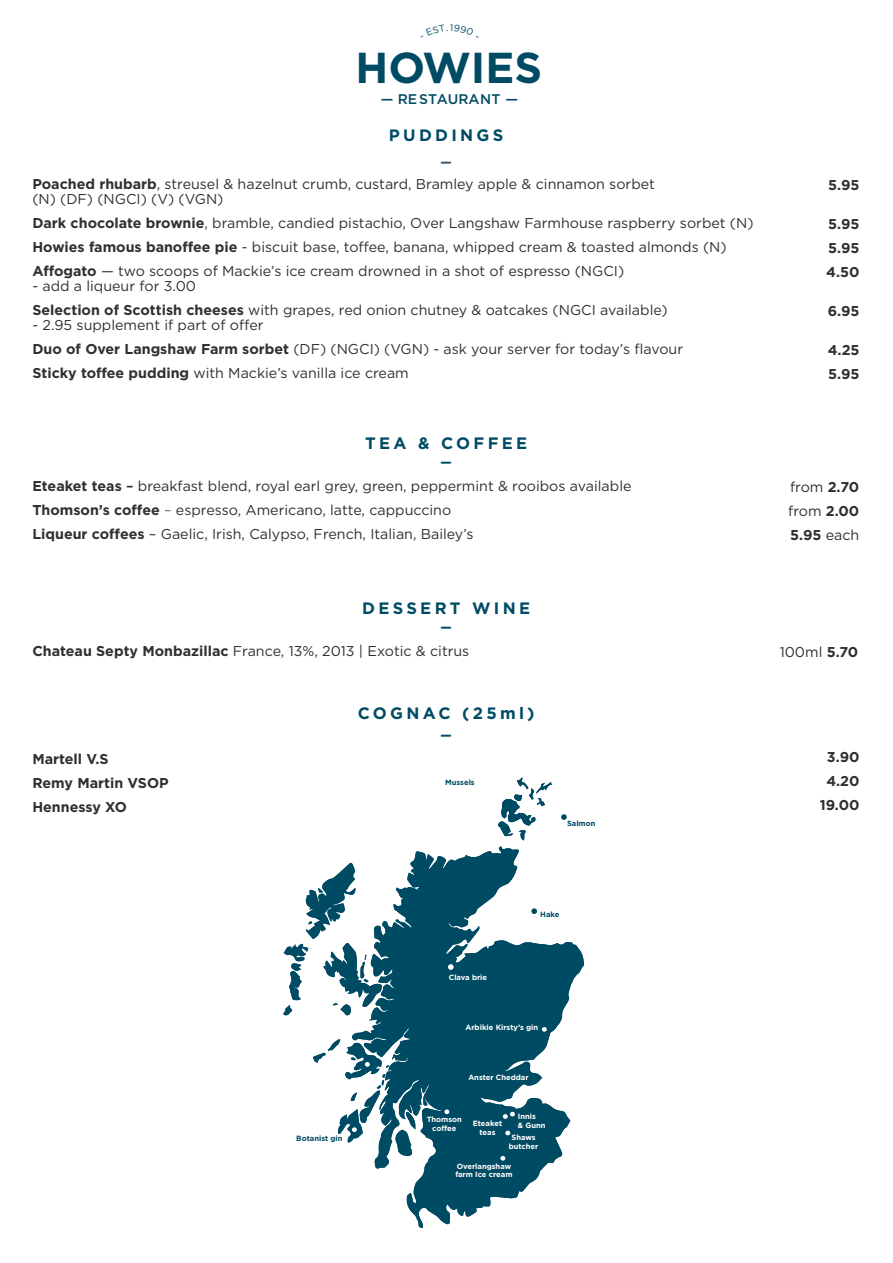
<style>
.page{position:relative;width:893px;height:1263px;background:#fff}
.page>*{position:absolute;margin:0;border:0;box-sizing:border-box;transform-origin:0 0}
.t1{font:700 43.2px "Gotham";color:#004b64}
.t2{font:700 16.5px/15px "Gotham";letter-spacing:.2em;color:#004b64;text-align:center}
.t3{font:700 16.5px "Gotham";color:#3a5565}
.t4{font:14.25px "Gotham";color:#2f3032}
.t5{font:700 14.25px "Gotham";color:#2f3032}
.t6{font:500 13.95px "Gotham";color:#004b64}
.t7{font:700 7.5px "Gotham";color:#fff}
.t8{font:700 7.5px "Gotham";color:#004b64}
.s1{font-weight:700}
.s2{font-weight:500}
.s3{font-weight:300}
.s4{font-weight:400}
</style>
<div class="page">
<svg style="left:352px;top:846px;width:233px;height:382px;fill:#004b64"></svg>
<svg style="left:498px;top:777px;width:54px;height:63px"></svg>
<svg style="left:283px;top:862px;width:99px;height:154px"></svg>
<svg style="left:433px;top:977px;width:14px;height:19px"></svg>
<div style="left:417px;top:1008px;width:7px;height:8px;background:#004b64"></div>
<svg style="left:444px;top:1109px;width:5px;height:5px"></svg>
<svg style="left:448px;top:964px;width:6px;height:6px"></svg>
<svg style="left:531px;top:908px;width:6px;height:6px"></svg>
<svg style="left:561px;top:814px;width:6px;height:6px"></svg>
<svg style="left:505px;top:1130px;width:5px;height:5px"></svg>
<svg style="left:500px;top:1156px;width:5px;height:4px"></svg>
<svg style="left:503px;top:1112px;width:12px;height:7px"></svg>
<svg style="left:313px;top:1039px;width:102px;height:118px"></svg>
<svg style="left:542px;top:1027px;width:5px;height:5px"></svg>
<h1 class="t1" style="left:356px;top:39px;width:188px">HOWIES</h1>
<p class="t6" style="left:381px;top:90px;width:139px">— RESTAURANT —</p>
<p class="t2" style="left:389px;top:128px;width:116px">PUDDINGS</p>
<p class="t3" style="left:441px;top:144px;width:11px">_</p>
<p class="t4" style="left:32px;top:175px;width:624px"><span class="s1">Poached rhubarb</span>, streusel &amp; hazelnut crumb, custard, Bramley apple &amp; cinnamon sorbet</p>
<p class="t4" style="left:32px;top:190px;width:193px">(N) (DF) (NGCI) (V) (VGN)</p>
<p class="t4" style="left:32px;top:214px;width:723px"><span class="s1">Dark chocolate brownie</span>, bramble, candied pistachio, Over Langshaw Farmhouse raspberry sorbet (N)</p>
<p class="t4" style="left:32px;top:238px;width:696px"><span class="s1">Howies famous banoffee pie</span> - biscuit base, toffee, banana, whipped cream &amp; toasted almonds (N)</p>
<p class="t4" style="left:32px;top:262px;width:593px"><span class="s1">Affogato</span> — two scoops of Mackie’s ice cream drowned in a shot of espresso (NGCI)</p>
<p class="t4" style="left:32px;top:277px;width:165px">- add a liqueur for 3.00</p>
<p class="t4" style="left:32px;top:301px;width:637px"><span class="s1">Selection of Scottish cheeses</span> with grapes, red onion chutney &amp; oatcakes (NGCI available)</p>
<p class="t4" style="left:32px;top:316px;width:233px">- 2.95 supplement if part of offer</p>
<p class="t4" style="left:32px;top:340px;width:652px"><span class="s1">Duo of Over Langshaw Farm sorbet</span> (DF) (NGCI) (VGN) - ask your server for today’s flavour</p>
<p class="t4" style="left:32px;top:364px;width:378px"><span class="s1">Sticky toffee pudding</span> with Mackie’s vanilla ice cream</p>
<p class="t2" style="left:365px;top:436px;width:164px">TEA &amp; COFFEE</p>
<p class="t2" style="left:441px;top:448px;width:11px">_</p>
<p class="t4" style="left:32px;top:477px;width:601px"><span class="s1">Eteaket teas</span> <span class="s2">–</span> breakfast blend, royal earl grey, green, peppermint &amp; rooibos available</p>
<p class="t4" style="left:32px;top:501px;width:420px"><span class="s1">Thomson’s coffee</span> <span class="s3">–</span> espresso, Americano, latte, cappuccino</p>
<p class="t4" style="left:32px;top:525px;width:443px"><span class="s1">Liqueur coffees</span> – Gaelic, Irish, Calypso, French, Italian, Bailey’s</p>
<p class="t2" style="left:362px;top:601px;width:169px">DESSERT WINE</p>
<p class="t2" style="left:441px;top:613px;width:11px">_</p>
<p class="t4" style="left:32px;top:642px;width:438px"><span class="s1">Chateau Septy Monbazillac</span> France, 13%, 2013 | Exotic &amp; citrus</p>
<p class="t5" style="left:32px;top:750px;width:78px">Martell V.S</p>
<p class="t5" style="left:32px;top:774px;width:138px">Remy Martin VSOP</p>
<p class="t5" style="left:32px;top:798px;width:96px">Hennessy XO</p>
<p class="t2" style="left:358px;top:706px;width:178px">COGNAC (25ml) _</p>
<p class="t8" style="left:445px;top:778px;width:31px">Mussels</p>
<p class="t8" style="left:567px;top:818px;width:30px">Salmon</p>
<p class="t5" style="left:828px;top:175px;width:33px">5.95</p>
<p class="t5" style="left:828px;top:214px;width:33px">5.95</p>
<p class="t5" style="left:828px;top:238px;width:33px">5.95</p>
<p class="t5" style="left:826px;top:262px;width:35px">4.50</p>
<p class="t5" style="left:828px;top:301px;width:33px">6.95</p>
<p class="t5" style="left:828px;top:340px;width:33px">4.25</p>
<p class="t5" style="left:828px;top:364px;width:33px">5.95</p>
<p class="t4" style="left:790px;top:478px;width:71px">from <span class="s1">2.70</span></p>
<p class="t4" style="left:788px;top:502px;width:73px">from <span class="s1">2.00</span></p>
<p class="t5" style="left:790px;top:526px;width:71px">5.95 <span class="s4">each</span></p>
<p class="t4" style="left:780px;top:643px;width:80px">100ml <span class="s1">5.70</span></p>
<p class="t5" style="left:827px;top:748px;width:34px">3.90</p>
<p class="t5" style="left:826px;top:772px;width:35px">4.20</p>
<p class="t5" style="left:820px;top:796px;width:41px">19.00</p>
<p class="t8" style="left:296px;top:1133px;width:48px">Botanist gin</p>
<p class="t7" style="left:449px;top:972px;width:40px">Clava brie</p>
<p class="t8" style="left:540px;top:909px;width:21px">Hake</p>
<p class="t7" style="left:465px;top:1022px;width:74px">Arbikie Kirsty’s gin</p>
<p class="t7" style="left:468px;top:1072px;width:62px">Anster Cheddar</p>
<p class="t7" style="left:518px;top:1111px;width:20px">Innis</p>
<p class="t7" style="left:518px;top:1120px;width:29px">&amp; Gunn</p>
<p class="t7" style="left:427px;top:1115px;width:37px">Thomson</p>
<p class="t7" style="left:432px;top:1124px;width:26px">coffee</p>
<p class="t7" style="left:473px;top:1119px;width:31px">Eteaket</p>
<p class="t7" style="left:480px;top:1128px;width:17px">teas</p>
<p class="t7" style="left:512px;top:1132px;width:26px">Shaws</p>
<p class="t7" style="left:509px;top:1141px;width:31px">butcher</p>
<p class="t7" style="left:457px;top:1161px;width:56px">Overlangshaw</p>
<p class="t7" style="left:455px;top:1169px;width:59px">farm Ice cream</p>
</div>
